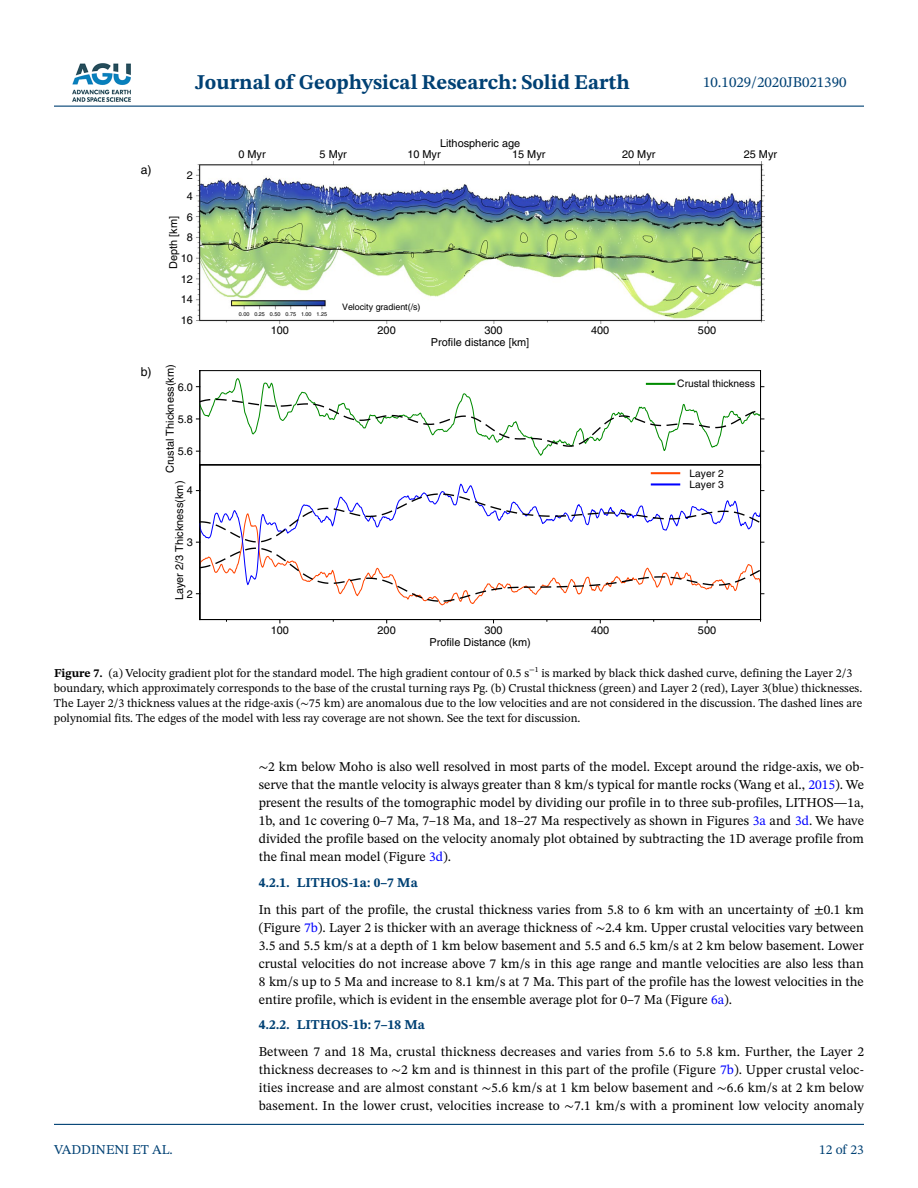
<style>
.page{position:relative;width:918px;height:1188px;background:#fff}
.page>*{position:absolute;margin:0;border:0;box-sizing:border-box;transform-origin:0 0}
.t1{font:700 21px "STIX Two Text";color:#004174}
.t2{font:15px "STIX Two Text";color:#004174}
.t3{font:13.5px/18px "STIX Two Text";color:#000;text-align:justify}
.t4{font:700 13.5px "STIX Two Text";color:#004174}
.t5{font:13.5px "STIX Two Text";color:#004174}
.t6{font:12.3px "Helvetica";color:#000}
.t7{font:12px/15px "STIX Two Text";color:#000}
.t8{font:10.95px/20.7px "Helvetica";color:#000;text-align:center}
.t9{font:10.2px/11.2px "Helvetica";color:#000}
.t10{font:8.85px "Helvetica";color:#000}
.t11{font:7.8px "STIX Two Text";color:#000}
.t12{font:5.4px "Helvetica";color:#000}
.s1{font-weight:700}
.s2{font-family:"STIX Two Math"}
.s3{color:#00f}
</style>
<div class="page">
<hr style="left:54px;top:106px;width:810px;height:1px;background:#004174">
<hr style="left:54px;top:1124px;width:810px;height:1px;background:#004174">
<img style="left:72px;top:63px;width:59px;height:39px">
<img style="left:196px;top:162px;width:568px;height:162px">
<svg style="left:200px;top:377px;width:476px;height:79px"></svg>
<hr style="left:199px;top:371px;width:1px;height:96px;background:#000">
<hr style="left:760px;top:371px;width:1px;height:96px;background:#000">
<hr style="left:200px;top:370px;width:561px;height:1px;background:#000">
<svg style="left:196px;top:398px;width:568px;height:54px"></svg>
<hr style="left:646px;top:383px;width:29px;height:2px;background:#008b00">
<hr style="left:199px;top:465px;width:1px;height:155px;background:#000">
<hr style="left:760px;top:465px;width:1px;height:155px;background:#000">
<hr style="left:200px;top:619px;width:561px;height:1px;background:#000">
<hr style="left:200px;top:464px;width:561px;height:1px;background:#000">
<svg style="left:196px;top:490px;width:568px;height:112px"></svg>
<hr style="left:651px;top:472px;width:29px;height:2px;background:#ff4500">
<hr style="left:651px;top:483px;width:29px;height:2px;background:#00f">
<svg style="left:534px;top:214px;width:7px;height:5px"></svg>
<h1 class="t1" style="left:195px;top:67px;width:436px">Journal of Geophysical Research: Solid Earth</h1>
<p class="t2" style="left:703px;top:72px;width:145px">10.1029/2020JB021390</p>
<p class="t6" style="left:141px;top:163px;width:12px">a)</p>
<p class="t8" style="left:181px;top:165px;width:14px">2<br>4<br>6<br>8<br>10<br>12<br>14<br>16</p>
<p class="t8" style="left:163px;top:269px;width:54px;rotate:-90deg">Depth [km]</p>
<p class="t6" style="left:141px;top:364px;width:12px">b)</p>
<p class="t8" style="left:160px;top:473px;width:110px;rotate:-90deg">Crustal Thickness(km)</p>
<p class="t8" style="left:178px;top:376px;width:17px">6.0</p>
<p class="t8" style="left:178px;top:409px;width:17px">5.8</p>
<p class="t8" style="left:178px;top:441px;width:17px">5.6</p>
<p class="t8" style="left:169px;top:600px;width:121px;rotate:-90deg">Layer 2/3 Thickness(km)</p>
<p class="t8" style="left:187px;top:480px;width:8px">4</p>
<p class="t8" style="left:187px;top:532px;width:8px">3</p>
<p class="t8" style="left:187px;top:583px;width:8px">2</p>
<p class="t8" style="left:440px;top:132px;width:82px">Lithospheric age</p>
<p class="t8" style="left:238px;top:144px;width:29px">0 Myr</p>
<p class="t8" style="left:320px;top:144px;width:29px">5 Myr</p>
<p class="t8" style="left:407px;top:144px;width:35px">10 Myr</p>
<p class="t8" style="left:512px;top:144px;width:35px">15 Myr</p>
<p class="t8" style="left:622px;top:144px;width:35px">20 Myr</p>
<p class="t8" style="left:744px;top:144px;width:35px">25 Myr</p>
<p class="t12" style="left:239px;top:311px;width:90px">0.00 0.25 0.50 0.75 1.00 1.25</p>
<p class="t10" style="left:342px;top:302px;width:80px">Velocity gradient(/s)</p>
<p class="t8" style="left:271px;top:320px;width:20px">100</p>
<p class="t8" style="left:378px;top:320px;width:20px">200</p>
<p class="t8" style="left:484px;top:320px;width:20px">300</p>
<p class="t8" style="left:591px;top:320px;width:20px">400</p>
<p class="t8" style="left:698px;top:320px;width:20px">500</p>
<p class="t8" style="left:431px;top:332px;width:100px">Profile distance [km]</p>
<p class="t9" style="left:677px;top:378px;width:79px">Crustal thickness</p>
<p class="t9" style="left:690px;top:468px;width:36px">Layer 2<br>Layer 3</p>
<p class="t8" style="left:698px;top:468px;width:20px">500</p>
<p class="t8" style="left:271px;top:620px;width:20px">100</p>
<p class="t8" style="left:378px;top:620px;width:20px">200</p>
<p class="t8" style="left:484px;top:620px;width:20px">300</p>
<p class="t8" style="left:591px;top:620px;width:20px">400</p>
<p class="t8" style="left:698px;top:620px;width:20px">500</p>
<p class="t8" style="left:429px;top:632px;width:103px">Profile Distance (km)</p>
<p class="t7" style="left:54px;top:665px;width:477px"><span class="s1">Figure 7.</span> (a) Velocity gradient plot for the standard model. The high gradient contour of 0.5 s</p>
<p class="t11" style="left:529px;top:663px;width:11px">−1</p>
<p class="t7" style="left:54px;top:665px;width:810px;text-indent:487px">is marked by black thick dashed curve, defining the Layer 2/3 boundary, which approximately corresponds to the base of the crustal turning rays Pg. (b) Crustal thickness (green) and Layer 2 (red), Layer 3(blue) thicknesses.<br>The Layer 2/3 thickness values at the ridge-axis (<span class="s2">∼</span>75 km) are anomalous due to the low velocities and are not considered in the discussion. The dashed lines are polynomial fits. The edges of the model with less ray coverage are not shown. See the text for discussion.</p>
<p class="t5" style="left:54px;top:1140px;width:120px">VADDINENI ET AL.</p>
<p class="t3" style="left:259px;top:758px;width:607px"><span class="s2">∼</span>2 km below Moho is also well resolved in most parts of the model. Except around the ridge-axis, we ob&shy;serve that the mantle velocity is always greater than 8 km/s typical for mantle rocks (Wang et al., <span class="s3">2015</span>). We present the results of the tomographic model by dividing our profile in to three sub-profiles, LITHOS—1a, 1b, and 1c covering 0–7 Ma, 7–18 Ma, and 18–27 Ma respectively as shown in Figures <span class="s3">3a</span> and <span class="s3">3d</span>. We have divided the profile based on the velocity anomaly plot obtained by subtracting the 1D average profile from the final mean model (Figure <span class="s3">3d</span>).</p>
<p class="t4" style="left:259px;top:873px;width:161px">4.2.1. LITHOS-1a: 0–7 Ma</p>
<p class="t3" style="left:259px;top:900px;width:607px">In this part of the profile, the crustal thickness varies from 5.8 to 6 km with an uncertainty of ±0.1 km (Figure <span class="s3">7b</span>). Layer 2 is thicker with an average thickness of <span class="s2">∼</span>2.4 km. Upper crustal velocities vary between 3.5 and 5.5 km/s at a depth of 1 km below basement and 5.5 and 6.5 km/s at 2 km below basement. Lower crustal velocities do not increase above 7 km/s in this age range and mantle velocities are also less than 8 km/s up to 5 Ma and increase to 8.1 km/s at 7 Ma. This part of the profile has the lowest velocities in the entire profile, which is evident in the ensemble average plot for 0–7 Ma (Figure <span class="s3">6a</span>).</p>
<p class="t4" style="left:259px;top:1015px;width:168px">4.2.2. LITHOS-1b: 7–18 Ma</p>
<p class="t3" style="left:259px;top:1043px;width:607px">Between 7 and 18 Ma, crustal thickness decreases and varies from 5.6 to 5.8 km. Further, the Layer 2 thickness decreases to <span class="s2">∼</span>2 km and is thinnest in this part of the profile (Figure <span class="s3">7b</span>). Upper crustal veloc&shy;ities increase and are almost constant <span class="s2">∼</span>5.6 km/s at 1 km below basement and <span class="s2">∼</span>6.6 km/s at 2 km below basement. In the lower crust, velocities increase to <span class="s2">∼</span>7.1 km/s with a prominent low velocity anomaly</p>
<p class="t5" style="left:819px;top:1140px;width:46px">12 of 23</p>
</div>
